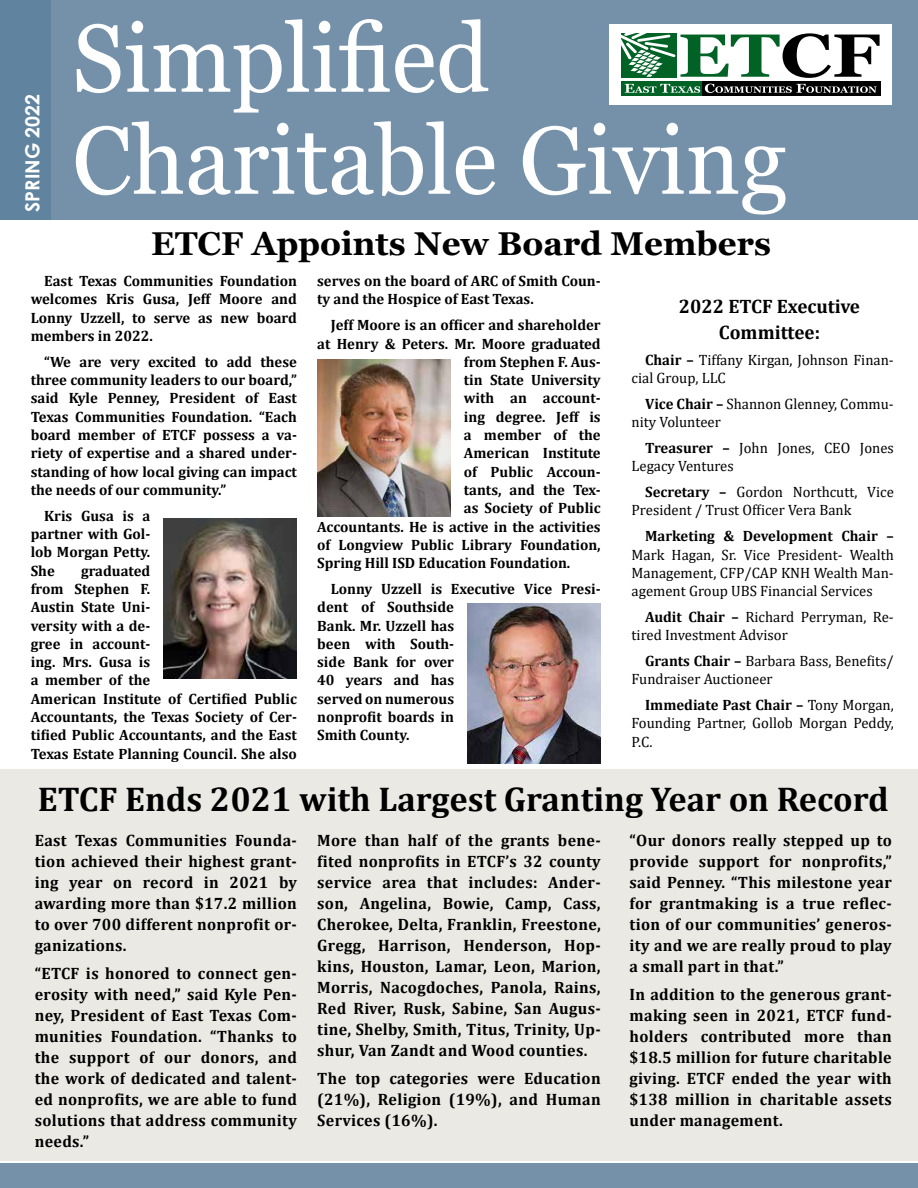
<style>
.page{position:relative;width:918px;height:1188px;background:#fff}
.page>*{position:absolute;margin:0;border:0;box-sizing:border-box;transform-origin:0 0}
.t1{font:96px "Georgia";color:#fff;scale:.96 1}
.t2{font:700 34.5px "Cambria";color:#000}
.t3{font:700 33px "Georgia";color:#000}
.t4{font:700 19.5px/25.8px "Cambria";color:#000;text-align:center}
.t5{font:700 19.5px "Century Gothic";color:#fff}
.t6{font:700 16.5px/21px "Cambria";letter-spacing:.02em;color:#000;text-align:justify}
.t7{font:700 15px/18.3px "Cambria";color:#000;text-align:justify}
.t8{font:15px/18.3px "Cambria";color:#000}
.s1{font-weight:700}
</style>
<div class="page">
<div style="left:0;top:0;width:918px;height:220px;background:#7591aa"></div>
<div style="left:0;top:1163px;width:918px;height:25px;background:#7591aa"></div>
<div style="left:0;top:0;width:50px;height:219px;background:#60849f"></div>
<div style="left:609px;top:24px;width:283px;height:81px;background:#fff"></div>
<div style="left:621px;top:81px;width:81px;height:15px;background:#006225"></div>
<div style="left:702px;top:81px;width:178px;height:15px;background:#000"></div>
<svg style="left:625px;top:84px;width:252px;height:9px"></svg>
<svg style="left:621px;top:33px;width:259px;height:45px"></svg>
<div style="left:0;top:770px;width:918px;height:391px;background:#eae9e4"></div>
<img style="left:164px;top:519px;width:133px;height:160px">
<img style="left:317px;top:359px;width:133px;height:157px">
<img style="left:468px;top:604px;width:133px;height:159px">
<h3 class="t5" style="left:17px;top:212px;width:119px;rotate:-90deg">SPRING 2022</h3>
<h1 class="t1" style="left:72px;top:1px;width:436px">Simplified</h1>
<h1 class="t1" style="left:72px;top:103px;width:746px">Charitable Giving</h1>
<h3 class="t3" style="left:151px;top:222px;width:621px">ETCF Appoints New Board Members</h3>
<p class="t7" style="left:31px;top:271px;width:268px;text-indent:13px">East Texas Communities Foundation welcomes Kris Gusa, Jeff Moore and Lonny Uzzell, to serve as new board members in 2022.</p>
<p class="t7" style="left:31px;top:352px;width:268px;text-indent:14px">“We are very excited to add these three community leaders to our board,” said Kyle Penney, President of East Texas Communities Foundation. “Each board member of ETCF possess a va&shy;riety of expertise and a shared under&shy;standing of how local giving can impact the needs of our community.”</p>
<p class="t7" style="left:31px;top:506px;width:121px;text-indent:13px">Kris Gusa is a partner with Gol&shy;lob Morgan Petty.<br>She</p>
<p class="t7" style="left:317px;top:271px;width:285px">serves on the board of ARC of Smith Coun&shy;ty and the Hospice of East Texas.</p>
<p class="t7" style="left:331px;top:315px;width:271px">Jeff Moore is an officer and shareholder</p>
<p class="t7" style="left:317px;top:334px;width:285px">at Henry &amp; Peters. Mr. Moore graduated</p>
<p class="t7" style="left:464px;top:352px;width:138px">from Stephen F. Aus-</p>
<p class="t7" style="left:464px;top:370px;width:138px">tin State University</p>
<p class="t7" style="left:464px;top:389px;width:138px">with an account-</p>
<p class="t7" style="left:464px;top:407px;width:138px">ing degree. Jeff is</p>
<p class="t7" style="left:464px;top:425px;width:138px">a member of the</p>
<p class="t7" style="left:464px;top:444px;width:138px">American Institute</p>
<p class="t7" style="left:464px;top:462px;width:138px">of Public Accoun-</p>
<p class="t7" style="left:464px;top:480px;width:138px">tants, and the Tex-</p>
<p class="t7" style="left:464px;top:498px;width:138px">as Society of Public</p>
<p class="t7" style="left:317px;top:517px;width:285px">Accountants. He is active in the activities</p>
<p class="t7" style="left:317px;top:535px;width:285px">of Longview Public Library Foundation,</p>
<p class="t7" style="left:317px;top:553px;width:255px">Spring Hill ISD Education Foundation.</p>
<p class="t7" style="left:317px;top:579px;width:285px;text-align:left;text-indent:13px">Lonny Uzzell is Executive Vice Presi&shy;dent of Southside<br>Bank. Mr. Uzzell has<br>been with South-<br>side Bank for over<br>40 years and has<br>served on numerous<br>nonprofit boards in<br>Smith County.</p>
<h3 class="t4" style="left:679px;top:293px;width:183px">2022 ETCF Executive<br>Committee:</h3>
<p class="t8" style="left:632px;top:351px;width:264px;text-indent:14px"><span class="s1">Chair –</span> Tiffany Kirgan, Johnson Finan&shy;cial Group, LLC</p>
<p class="t8" style="left:632px;top:395px;width:264px;text-indent:13px"><span class="s1">Vice Chair –</span> Shannon Glenney, Commu&shy;nity Volunteer</p>
<p class="t8" style="left:632px;top:439px;width:264px;text-indent:13px"><span class="s1">Treasurer –</span> John Jones, CEO Jones<br>Legacy Ventures</p>
<p class="t8" style="left:632px;top:483px;width:264px;text-indent:13px"><span class="s1">Secretary –</span> Gordon Northcutt, Vice<br>President / Trust Officer Vera Bank</p>
<p class="t7" style="left:645px;top:526px;width:250px">Marketing &amp; Development Chair –</p>
<p class="t8" style="left:632px;top:545px;width:264px;text-align:justify">Mark Hagan, Sr. Vice President- Wealth Management, CFP/CAP KNH Wealth Man&shy;agement Group UBS Financial Services</p>
<p class="t8" style="left:632px;top:608px;width:264px;text-indent:13px"><span class="s1">Audit Chair –</span> Richard Perryman, Re&shy;tired Investment Advisor</p>
<p class="t8" style="left:632px;top:652px;width:264px;text-indent:13px"><span class="s1">Grants Chair –</span> Barbara Bass, Benefits/<br>Fundraiser Auctioneer</p>
<p class="t8" style="left:632px;top:696px;width:264px;text-align:justify;text-indent:13px"><span class="s1">Immediate Past Chair –</span> Tony Morgan, Founding Partner, Gollob Morgan Peddy, P.C.</p>
<p class="t7" style="left:31px;top:561px;width:268px;text-align:left;text-indent:50px">graduated<br>from Stephen F.<br>Austin State Uni-<br>versity with a de-<br>gree in account-<br>ing. Mrs. Gusa is<br>a member of the<br>American Institute of Certified Public<br>Accountants, the Texas Society of Cer&shy;tified Public Accountants, and the East<br>Texas Estate Planning Council. She also</p>
<h2 class="t2" style="left:38px;top:775px;width:853px">ETCF Ends 2021 with Largest Granting Year on Record</h2>
<p class="t6" style="left:35px;top:829px;width:264px">East Texas Communities Founda&shy;tion achieved their highest grant&shy;ing year on record in 2021 by awarding more than $17.2 million to over 700 different nonprofit or&shy;ganizations.</p>
<p class="t6" style="left:35px;top:962px;width:264px">“ETCF is honored to connect gen&shy;erosity with need,” said Kyle Pen&shy;ney, President of East Texas Com&shy;munities Foundation. “Thanks to the support of our donors, and the work of dedicated and talent&shy;ed nonprofits, we are able to fund solutions that address community needs.”</p>
<p class="t6" style="left:630px;top:829px;width:264px">“Our donors really stepped up to provide support for nonprofits,” said Penney. “This milestone year for grantmaking is a true reflec&shy;tion of our communities’ generos&shy;ity and we are really proud to play a small part in that.”</p>
<p class="t6" style="left:630px;top:983px;width:264px">In addition to the generous grant&shy;making seen in 2021, ETCF fund&shy;holders contributed more than $18.5 million for future charitable giving. ETCF ended the year with $138 million in charitable assets under management.</p>
<p class="t6" style="left:317px;top:829px;width:285px">More than half of the grants bene&shy;fited nonprofits in ETCF’s 32 county service area that includes: Ander&shy;son, Angelina, Bowie, Camp, Cass, Cherokee, Delta, Franklin, Freestone, Gregg, Harrison, Henderson, Hop&shy;kins, Houston, Lamar, Leon, Marion, Morris, Nacogdoches, Panola, Rains, Red River, Rusk, Sabine, San Augus&shy;tine, Shelby, Smith, Titus, Trinity, Up&shy;shur, Van Zandt and Wood counties.</p>
<p class="t6" style="left:317px;top:1067px;width:285px">The top categories were Education (21%), Religion (19%), and Human Services (16%).</p>
</div>
